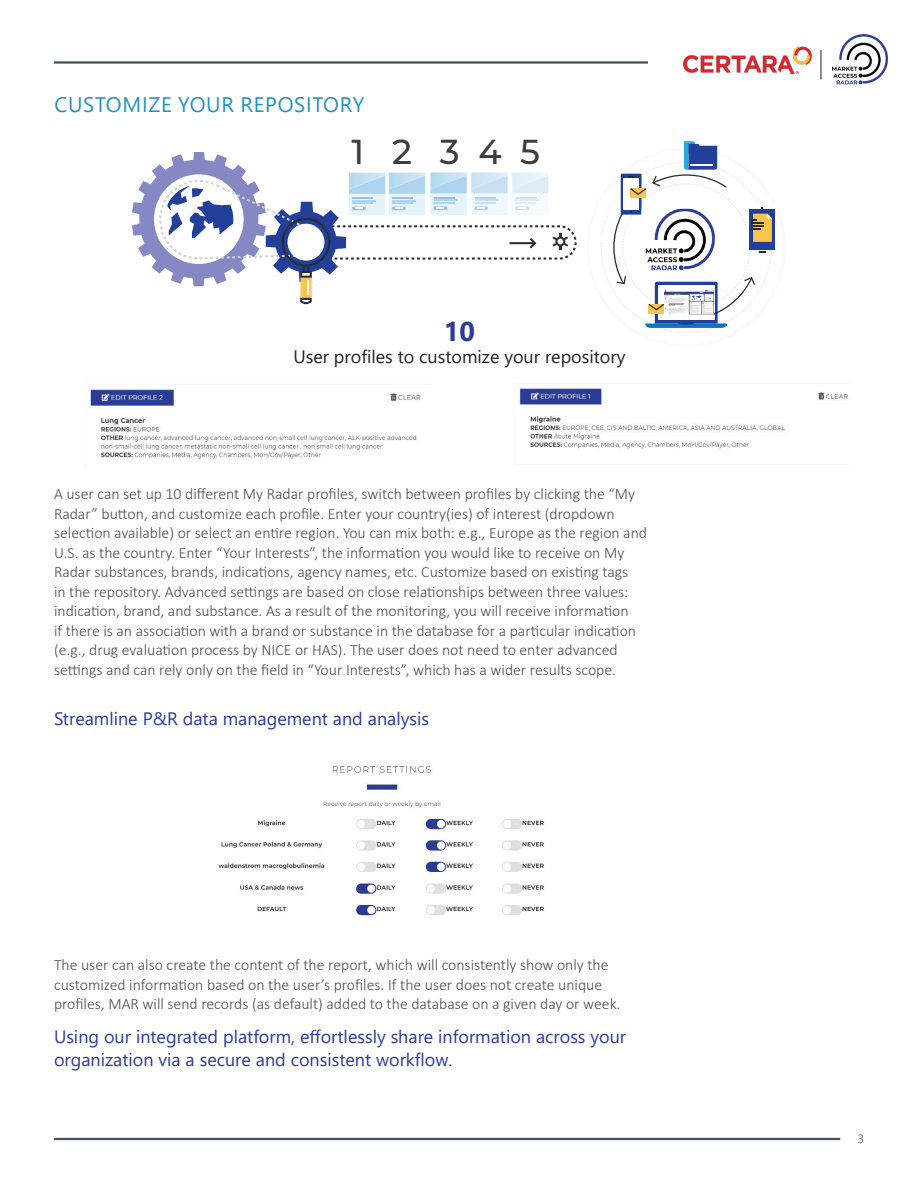
<style>
.page{position:relative;width:918px;height:1188px;background:#fff}
.page>*{position:absolute;margin:0;border:0;box-sizing:border-box;transform-origin:0 0}
.t1{font:500 34.65px "Montserrat";color:#3e3e3f}
.Infographic_Heading{font:700 27px "Segoe UI";color:#2b3b97}
.Body_Heading{font:21px "Segoe UI";letter-spacing:.035em;color:#1f93bc}
.Body_Subheading{font:18px/22.5px "Segoe UI";color:#2b3b97}
.Infographic_Heading-2{font:18px "Segoe UI";color:#231f20}
.Body_Text{font:300 15.75px/19.5px "Calibri";color:#4b4c4d}
.t2{font:300 12px "Segoe UI";color:#3e5364}
</style>
<div class="page">
<hr style="left:54px;top:1138px;width:786px;height:2px;background:#3e5364">
<hr style="left:54px;top:61px;width:594px;height:3px;background:#3e5364">
<img style="left:684px;top:34px;width:204px;height:51px">
<svg style="left:132px;top:152px;width:445px;height:152px"></svg>
<svg style="left:601px;top:141px;width:174px;height:192px"></svg>
<img style="left:664px;top:288px;width:50px;height:29px">
<img style="left:90px;top:389px;width:331px;height:70px">
<img style="left:519px;top:388px;width:329px;height:61px">
<img style="left:218px;top:766px;width:326px;height:151px">
<p class="Body_Heading" style="left:54px;top:85px;width:311px">CUSTOMIZE YOUR REPOSITORY</p>
<h1 class="t1" style="left:351px;top:128px;width:190px">1 2 3 4 5</h1>
<p class="Infographic_Heading" style="left:444px;top:306px;width:33px">10</p>
<p class="Infographic_Heading-2" style="left:293px;top:340px;width:334px">User profiles to customize your repository</p>
<p class="Body_Text" style="left:54px;top:484px;width:595px">A user can set up 10 different My Radar profiles, switch between profiles by clicking the “My Radar” button, and customize each profile. Enter your country(ies) of interest (dropdown selection available) or select an entire region. You can mix both: e.g., Europe as the region and U.S. as the country. Enter “Your Interests”, the information you would like to receive on My Radar substances, brands, indications, agency names, etc. Customize based on existing tags<br>in the repository. Advanced settings are based on close relationships between three values: indication, brand, and substance. As a result of the monitoring, you will receive information<br>if there is an association with a brand or substance in the database for a particular indication (e.g., drug evaluation process by NICE or HAS). The user does not need to enter advanced settings and can rely only on the field in “Your Interests”, which has a wider results scope.</p>
<p class="Body_Subheading" style="left:54px;top:705px;width:377px">Streamline P&amp;R data management and analysis</p>
<p class="Body_Text" style="left:54px;top:955px;width:568px">The user can also create the content of the report, which will consistently show only the customized information based on the user’s profiles. If the user does not create unique profiles, MAR will send records (as default) added to the database on a given day or week.</p>
<p class="Body_Subheading" style="left:54px;top:1024px;width:574px">Using our integrated platform, effortlessly share information across your organization via a secure and consistent workflow.</p>
<p class="t2" style="left:858px;top:1127px;width:8px">3</p>
</div>
